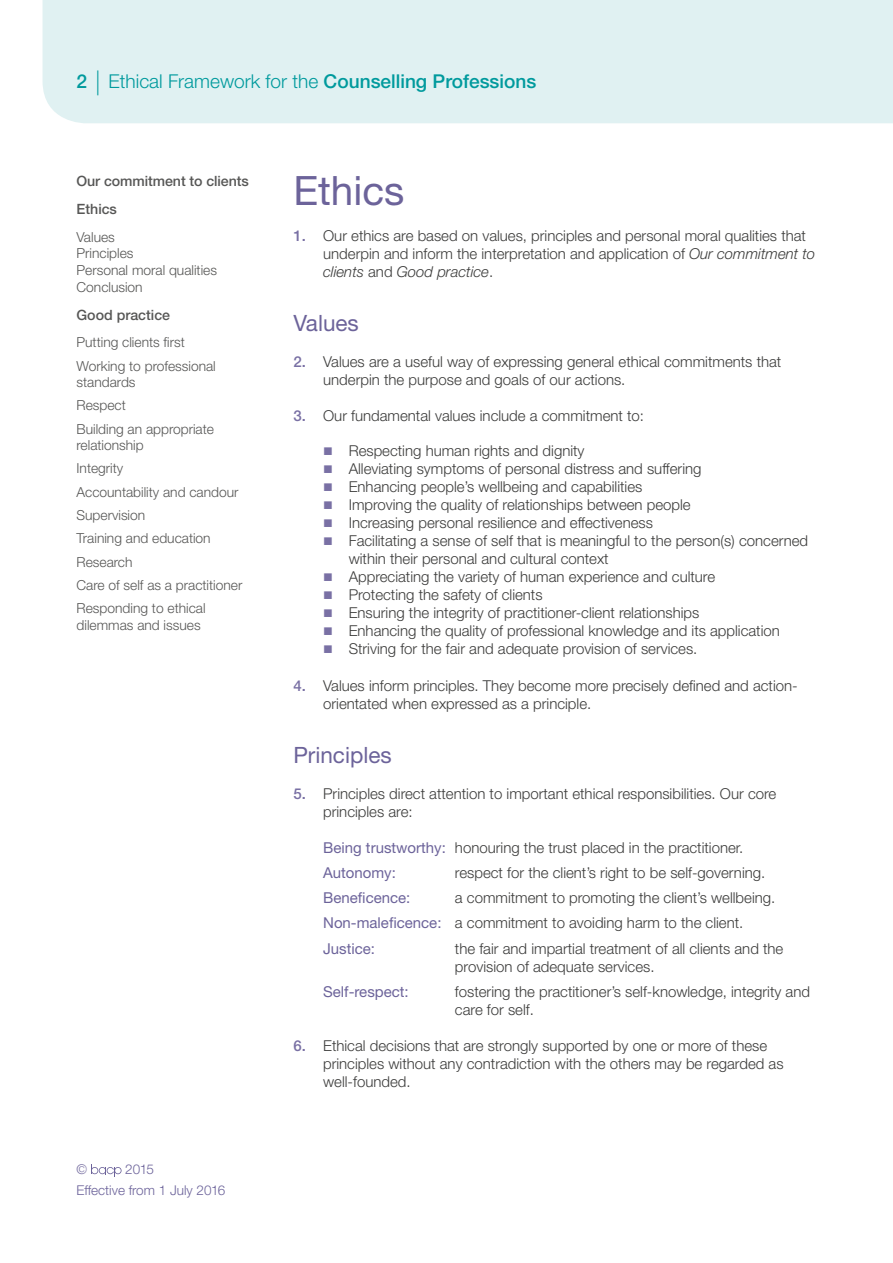
<style>
.page{position:relative;width:893px;height:1263px;background:#fff}
.page>*{position:absolute;margin:0;border:0;box-sizing:border-box;transform-origin:0 0}
.t1{font:40.5px "Helvetica Neue LT Std";color:#6c639a}
.t2{font:22.5px "Helvetica Neue LT Std";color:#6c639a}
.t3{font:500 19.05px "Helvetica Neue LT Std";color:#009a9d}
.t4{font:300 15px/18px "Helvetica Neue LT Std";color:#3c3c3b}
.t5{font:15px "Helvetica Neue LT Std";color:#6c639a}
.t6{font:500 14.25px/28px "Helvetica Neue LT Std";letter-spacing:-.005em;color:#575756}
.t7{font:300 13.8px/23.2px "Helvetica Neue LT Std";color:#575756}
.t8{font:300 13.5px/20.4px "Helvetica Neue LT Std";color:#6c639a}
.s1{font-weight:300;font-size:24.75px}
.s2{font-weight:300}
.s3{font-weight:500;color:#7970a4}
.s4{font-style:italic}
.s5{font-weight:400;color:#6c639a}
</style>
<div class="page">
<svg style="left:91px;top:1164px;width:31px;height:13px"></svg>
<div style="left:43px;top:0;width:850px;height:123px;background:#e0f1f2"></div>
<p class="t3" style="left:77px;top:70px;width:461px">2 <span class="s1">|</span> <span class="s2">Ethical Framework for the</span> Counselling Professions</p>
<p class="t6" style="left:77px;top:167px;width:174px">Our commitment to clients<br>Ethics</p>
<p class="t7" style="left:77px;top:228px;width:142px;line-height:16.5px">Values<br>Principles<br>Personal moral qualities<br>Conclusion</p>
<p class="t6" style="left:77px;top:300px;width:95px">Good practice</p>
<p class="t7" style="left:77px;top:330px;width:141px">Putting clients first<br>Working to professional</p>
<p class="t7" style="left:77px;top:370px;width:139px">standards<br>Respect<br>Building an appropriate</p>
<p class="t7" style="left:77px;top:433px;width:167px">relationship<br>Integrity<br>Accountability and candour<br>Supervision<br>Training and education<br>Research<br>Care of self as a practitioner<br>Responding to ethical</p>
<p class="t7" style="left:77px;top:613px;width:126px">dilemmas and issues</p>
<p class="t8" style="left:77px;top:1159px;width:12px">©</p>
<p class="t8" style="left:77px;top:1159px;width:150px;text-indent:49px">2015<br>Effective from 1 July 2016</p>
<h1 class="t1" style="left:293px;top:166px;width:113px">Ethics</h1>
<p class="t4" style="left:323px;top:226px;width:494px;text-indent:-30px"><span class="s3">1.</span> Our ethics are based on values, principles and personal moral qualities that underpin and inform the interpretation and application of <span class="s4">Our commitment to clients</span> and <span class="s4">Good practice</span>.</p>
<h2 class="t2" style="left:293px;top:309px;width:67px">Values</h2>
<p class="t4" style="left:323px;top:352px;width:460px;text-indent:-30px"><span class="s3">2.</span> Values are a useful way of expressing general ethical commitments that underpin the purpose and goals of our actions.</p>
<p class="t4" style="left:293px;top:406px;width:352px"><span class="s3">3.</span> Our fundamental values include a commitment to:</p>
<p class="t4" style="left:349px;top:441px;width:461px">Respecting human rights and dignity<br>Alleviating symptoms of personal distress and suffering<br>Enhancing people’s wellbeing and capabilities<br>Improving the quality of relationships between people<br>Increasing personal resilience and effectiveness<br>Facilitating a sense of self that is meaningful to the person(s) concerned within their personal and cultural context<br>Appreciating the variety of human experience and culture<br>Protecting the safety of clients<br>Ensuring the integrity of practitioner-client relationships<br>Enhancing the quality of professional knowledge and its application Striving for the fair and adequate provision of services.</p>
<p class="t4" style="left:323px;top:676px;width:476px;text-indent:-30px"><span class="s3">4.</span> Values inform principles. They become more precisely defined and action&shy;orientated when expressed as a principle.</p>
<h2 class="t2" style="left:293px;top:741px;width:100px">Principles</h2>
<p class="t4" style="left:323px;top:784px;width:455px;text-indent:-30px"><span class="s3">5.</span> Principles direct attention to important ethical responsibilities. Our core principles are:</p>
<p class="t4" style="left:323px;top:834px;width:422px;line-height:25.2px"><span class="s5">Being trustworthy:</span> honouring the trust placed in the practitioner.<br><span class="s5">Autonomy:</span></p>
<p class="t4" style="left:455px;top:863px;width:312px">respect for the client’s right to be self-governing.</p>
<p class="t5" style="left:323px;top:889px;width:89px">Beneficence:</p>
<p class="t4" style="left:323px;top:885px;width:454px;line-height:25.2px;text-indent:132px">a commitment to promoting the client’s wellbeing.<br><span class="s5">Non-maleficence:</span> a commitment to avoiding harm to the client.<br><span class="s5">Justice:</span></p>
<p class="t4" style="left:455px;top:939px;width:330px">the fair and impartial treatment of all clients and the provision of adequate services.</p>
<p class="t5" style="left:323px;top:982px;width:87px">Self-respect:</p>
<p class="t4" style="left:455px;top:982px;width:357px">fostering the practitioner’s self-knowledge, integrity and care for self.</p>
<p class="t4" style="left:323px;top:1036px;width:462px;text-indent:-30px"><span class="s3">6.</span> Ethical decisions that are strongly supported by one or more of these principles without any contradiction with the others may be regarded as well-founded.</p>
</div>
